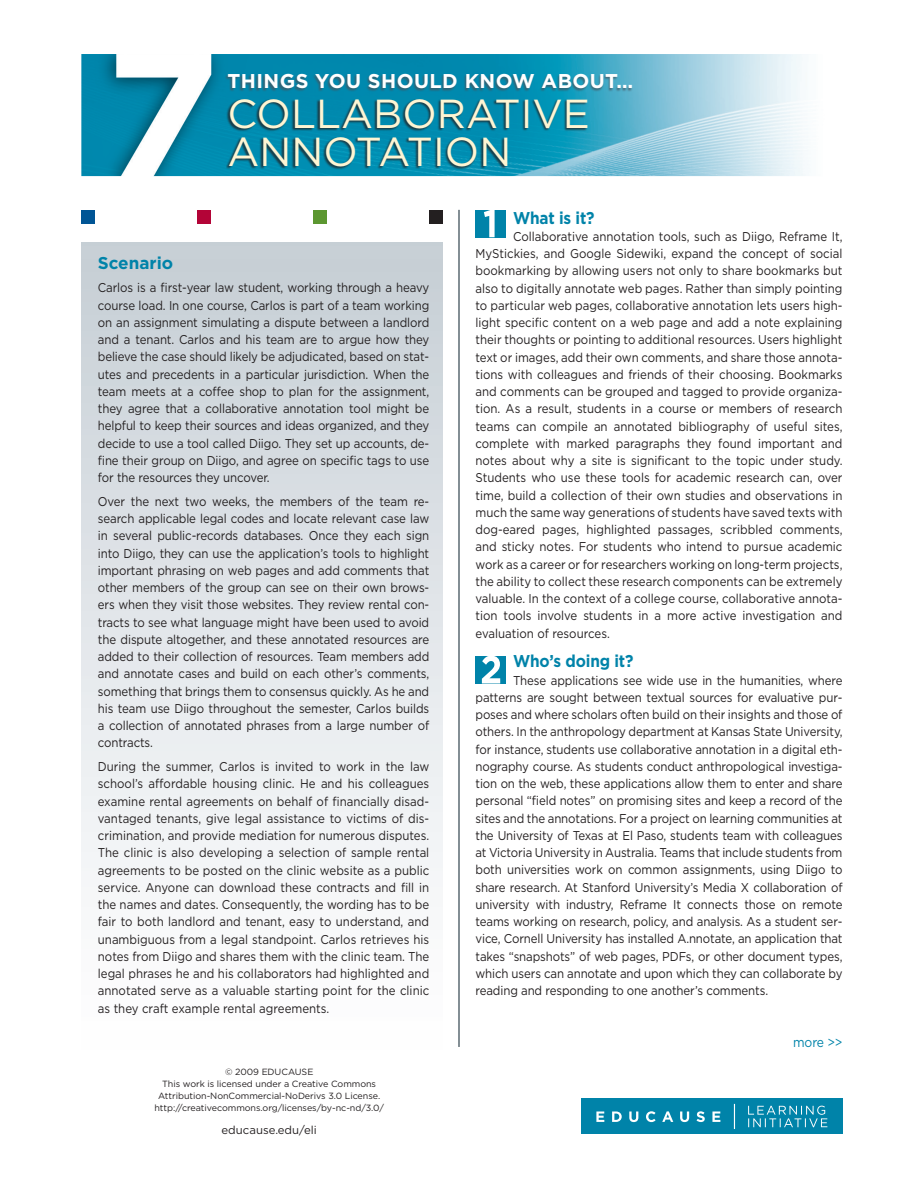
<style>
.page{position:relative;width:918px;height:1188px;background:#fff}
.page>*{position:absolute;margin:0;border:0;box-sizing:border-box;transform-origin:0 0}
._1st_Page_Masthead_T{font:40.5px/37.5px "Gotham";color:#fef5d3}
._1st_Page_Things_You{font:700 19.95px "Gotham";letter-spacing:.02em;color:#fff}
.Main_Header{font:700 17.1px "Gotham";letter-spacing:-.01em;color:#0083a9;scale:.9 1}
.Scenario_head{font:700 17.1px "Gotham";color:#0083a9}
.more{font:13.5px "Gotham";color:#0083a9;scale:.9 1}
.Main_text{font:12.75px/17.2px "Gotham";letter-spacing:-.01em;color:#231f20;text-align:justify;scale:.9 1}
.Scenario_text{font:12.75px/17.2px "Gotham";letter-spacing:-.01em;color:#231f20;text-align:justify;scale:.9 1}
.Website{font:11.4px "Gotham";color:#231f20}
.Copyright{font:9px/12px "Gotham";letter-spacing:-.005em;color:#231f20;text-align:center}
</style>
<div class="page">
<img style="left:81px;top:54px;width:725px;height:122px">
<div style="left:81px;top:243px;width:361px;height:829px;background:linear-gradient(to bottom,#c7cfd5,#fff)"></div>
<hr style="left:458px;top:210px;width:2px;height:837px;background:#45555f">
<div style="left:81px;top:210px;width:14px;height:14px;background:#005595"></div>
<div style="left:313px;top:210px;width:14px;height:14px;background:#5c9731"></div>
<div style="left:197px;top:210px;width:14px;height:14px;background:#b30437"></div>
<div style="left:429px;top:210px;width:13px;height:14px;background:#231f20"></div>
<div style="left:225px;top:74px;width:407px;height:18px;background:#45555f;opacity:.75"></div>
<div style="left:226px;top:99px;width:362px;height:71px;background:#231f20;opacity:.75"></div>
<div style="left:476px;top:656px;width:30px;height:27px;background:#0083a9"></div>
<svg style="left:482px;top:656px;width:18px;height:28px"></svg>
<div style="left:476px;top:210px;width:30px;height:27px;background:#0083a9"></div>
<svg style="left:484px;top:210px;width:11px;height:27px"></svg>
<div style="left:581px;top:1098px;width:262px;height:36px;background:#0083a9"></div>
<svg style="left:748px;top:1106px;width:79px;height:21px"></svg>
<svg style="left:596px;top:1111px;width:124px;height:11px"></svg>
<svg style="left:734px;top:1104px;width:1px;height:25px"></svg>
<p class="_1st_Page_Things_You" style="left:228px;top:68px;width:407px">THINGS YOU SHOULD KNOW ABOUT…</p>
<p class="_1st_Page_Masthead_T" style="left:228px;top:94px;width:142px">Co llaborative<br>Annotatio</p>
<p class="_1st_Page_Masthead_T" style="left:479px;top:132px;width:33px">n</p>
<p class="Scenario_head" style="left:98px;top:251px;width:77px">Scenario</p>
<p class="Scenario_text" style="left:98px;top:279px;width:370px">Carlos is a first-year law student, working through a heavy course load. In one course, Carlos is part of a team working on an assignment simulating a dispute between a landlord and a tenant. Carlos and his team are to argue how they believe the case should likely be adjudicated, based on stat&shy;utes and precedents in a particular jurisdiction. When the team meets at a coffee shop to plan for the assignment, they agree that a collaborative annotation tool might be helpful to keep their sources and ideas organized, and they decide to use a tool called Diigo. They set up accounts, de&shy;fine their group on Diigo, and agree on specific tags to use for the resources they uncover.</p>
<p class="Scenario_text" style="left:98px;top:492px;width:370px">Over the next two weeks, the members of the team re&shy;search applicable legal codes and locate relevant case law in several public-records databases. Once they each sign into Diigo, they can use the application’s tools to highlight important phrasing on web pages and add comments that other members of the group can see on their own brows&shy;ers when they visit those websites. They review rental con&shy;tracts to see what language might have been used to avoid the dispute altogether, and these annotated resources are added to their collection of resources. Team members add and annotate cases and build on each other’s comments, something that brings them to consensus quickly. As he and his team use Diigo throughout the semester, Carlos builds a collection of annotated phrases from a large number of contracts.</p>
<p class="Scenario_text" style="left:98px;top:758px;width:370px">During the summer, Carlos is invited to work in the law school’s affordable housing clinic. He and his colleagues examine rental agreements on behalf of financially disad&shy;vantaged tenants, give legal assistance to victims of dis&shy;crimination, and provide mediation for numerous disputes.<br>The clinic is also developing a selection of sample rental agreements to be posted on the clinic website as a public service. Anyone can download these contracts and fill in the names and dates. Consequently, the wording has to be fair to both landlord and tenant, easy to understand, and unambiguous from a legal standpoint. Carlos retrieves his notes from Diigo and shares them with the clinic team. The legal phrases he and his collaborators had highlighted and annotated serve as a valuable starting point for the clinic as they craft example rental agreements.</p>
<p class="Copyright" style="left:155px;top:1065px;width:231px">© 2009 EDUCAUSE<br>This work is licensed under a Creative Commons Attribution-NonCommercial-NoDerivs 3.0 License. http://creativecommons.org/licenses/by-nc-nd/3.0/</p>
<p class="Website" style="left:222px;top:1123px;width:97px">educause.edu/eli</p>
<p class="Main_Header" style="left:513px;top:206px;width:92px">What is it?</p>
<p class="Main_text" style="left:476px;top:227px;width:409px;text-indent:38px">Collaborative annotation tools, such as Diigo, Reframe It, MyStickies, and Google Sidewiki, expand the concept of social bookmarking by allowing users not only to share bookmarks but also to digitally annotate web pages. Rather than simply pointing to particular web pages, collaborative annotation lets users high&shy;light specific content on a web page and add a note explaining their thoughts or pointing to additional resources. Users highlight text or images, add their own comments, and share those annota&shy;tions with colleagues and friends of their choosing. Bookmarks and comments can be grouped and tagged to provide organiza&shy;tion. As a result, students in a course or members of research teams can compile an annotated bibliography of useful sites, complete with marked paragraphs they found important and notes about why a site is significant to the topic under study.<br>Students who use these tools for academic research can, over time, build a collection of their own studies and observations in much the same way generations of students have saved texts with dog-eared pages, highlighted passages, scribbled comments, and sticky notes. For students who intend to pursue academic work as a career or for researchers working on long-term projects, the ability to collect these research components can be extremely valuable. In the context of a college course, collaborative annota&shy;tion tools involve students in a more active investigation and evaluation of resources.</p>
<p class="Main_Header" style="left:513px;top:650px;width:135px">Who’s doing it?</p>
<p class="Main_text" style="left:476px;top:671px;width:409px;text-indent:38px">These applications see wide use in the humanities, where patterns are sought between textual sources for evaluative pur&shy;poses and where scholars often build on their insights and those of others. In the anthropology department at Kansas State University, for instance, students use collaborative annotation in a digital eth&shy;nography course. As students conduct anthropological investiga&shy;tion on the web, these applications allow them to enter and share personal “field notes” on promising sites and keep a record of the sites and the annotations. For a project on learning communities at the University of Texas at El Paso, students team with colleagues at Victoria University in Australia. Teams that include students from both universities work on common assignments, using Diigo to share research. At Stanford University’s Media X collaboration of university with industry, Reframe It connects those on remote teams working on research, policy, and analysis. As a student ser&shy;vice, Cornell University has installed A.nnotate, an application that takes “snapshots” of web pages, PDFs, or other document types, which users can annotate and upon which they can collaborate by reading and responding to one another’s comments.</p>
<p class="more" style="left:793px;top:1034px;width:56px">more &gt;&gt;</p>
</div>
